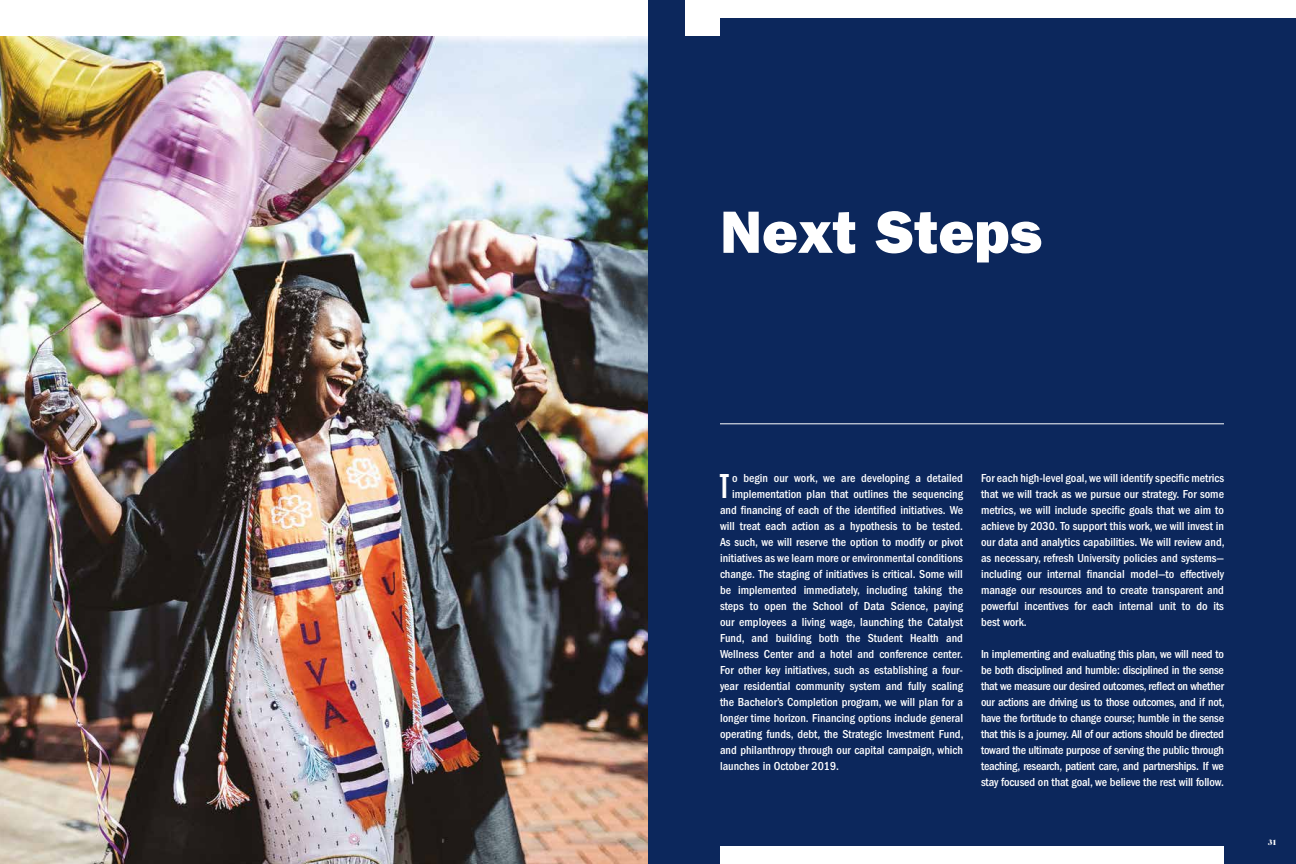
<style>
.page{position:relative;width:1296px;height:864px;background:#fff}
.page>*{position:absolute;margin:0;border:0;box-sizing:border-box;transform-origin:0 0}
.t1{font:60px "ITC Franklin Gothic Std Hvy";color:#fff}
.t2{font:36px "ITC Franklin Gothic Std Dm X Cp";color:#fff}
.t3{font:500 condensed 12px/16px "ITC Franklin Gothic Std";color:#fff;text-align:justify}
.t4{font:8px "Caslon Graphique";color:#fff}
</style>
<div class="page">
<div style="left:648px;top:0;width:648px;height:864px;background:#0c275c"></div>
<hr style="left:720px;top:424px;width:504px;height:1px;background:#fff">
<div style="left:685px;top:0;width:611px;height:18px;background:#fff"></div>
<div style="left:685px;top:18px;width:35px;height:18px;background:#fff"></div>
<div style="left:720px;top:846px;width:504px;height:18px;background:#fff"></div>
<img style="left:0;top:36px;width:648px;height:828px">
<h1 class="t1" style="left:720px;top:197px;width:323px">Next Steps</h1>
<p class="t2" style="left:720px;top:466px;width:9px">T</p>
<p class="t3" style="left:732px;top:470px;width:232px">o begin our work, we are developing a detailed</p>
<p class="t3" style="left:732px;top:486px;width:232px">implementation plan that outlines the sequencing</p>
<p class="t3" style="left:720px;top:502px;width:245px">and fnancing of each of the identifed initiatives. We</p>
<p class="t3" style="left:720px;top:518px;width:245px">will treat each action as a hypothesis to be tested.</p>
<p class="t3" style="left:720px;top:534px;width:244px">As such, we will reserve the option to modify or pivot</p>
<p class="t3" style="left:720px;top:550px;width:245px">initiatives as we learn more or environmental conditions</p>
<p class="t3" style="left:720px;top:566px;width:244px">change. The staging of initiatives is critical. Some will</p>
<p class="t3" style="left:720px;top:582px;width:245px">be implemented immediately, including taking the</p>
<p class="t3" style="left:720px;top:598px;width:244px">steps to open the School of Data Science, paying</p>
<p class="t3" style="left:720px;top:614px;width:244px">our employees a living wage, launching the Catalyst</p>
<p class="t3" style="left:720px;top:630px;width:244px">Fund, and building both the Student Health and</p>
<p class="t3" style="left:720px;top:646px;width:244px">Wellness Center and a hotel and conference center.</p>
<p class="t3" style="left:720px;top:662px;width:244px">For other key initiatives, such as establishing a four-</p>
<p class="t3" style="left:720px;top:678px;width:244px">year residential community system and fully scaling</p>
<p class="t3" style="left:720px;top:694px;width:245px">the Bachelor’s Completion program, we will plan for a</p>
<p class="t3" style="left:720px;top:710px;width:245px">longer time horizon. Financing options include general</p>
<p class="t3" style="left:720px;top:726px;width:245px">operating funds, debt, the Strategic Investment Fund,</p>
<p class="t3" style="left:720px;top:742px;width:244px">and philanthropy through our capital campaign, which</p>
<p class="t3" style="left:720px;top:758px;width:121px">launches in October 2019.</p>
<p class="t3" style="left:981px;top:470px;width:245px">For each high-level goal, we will identify specifc metrics that we will track as we pursue our strategy. For some metrics, we will include specifc goals that we aim to achieve by 2030. To support this work, we will invest in our data and analytics capabilities. We will review and, as necessary, refresh University policies and systems— including our internal fnancial model—to effectively manage our resources and to create transparent and powerful incentives for each internal unit to do its best work.</p>
<p class="t3" style="left:981px;top:646px;width:245px">In implementing and evaluating this plan, we will need to be both disciplined and humble: disciplined in the sense that we measure our desired outcomes, refect on whether our actions are driving us to those outcomes, and if not, have the fortitude to change course; humble in the sense that this is a journey. All of our actions should be directed toward the ultimate purpose of serving the public through teaching, research, patient care, and partnerships. If we stay focused on that goal, we believe the rest will follow.</p>
<p class="t4" style="left:1268px;top:838px;width:10px">31</p>
</div>
